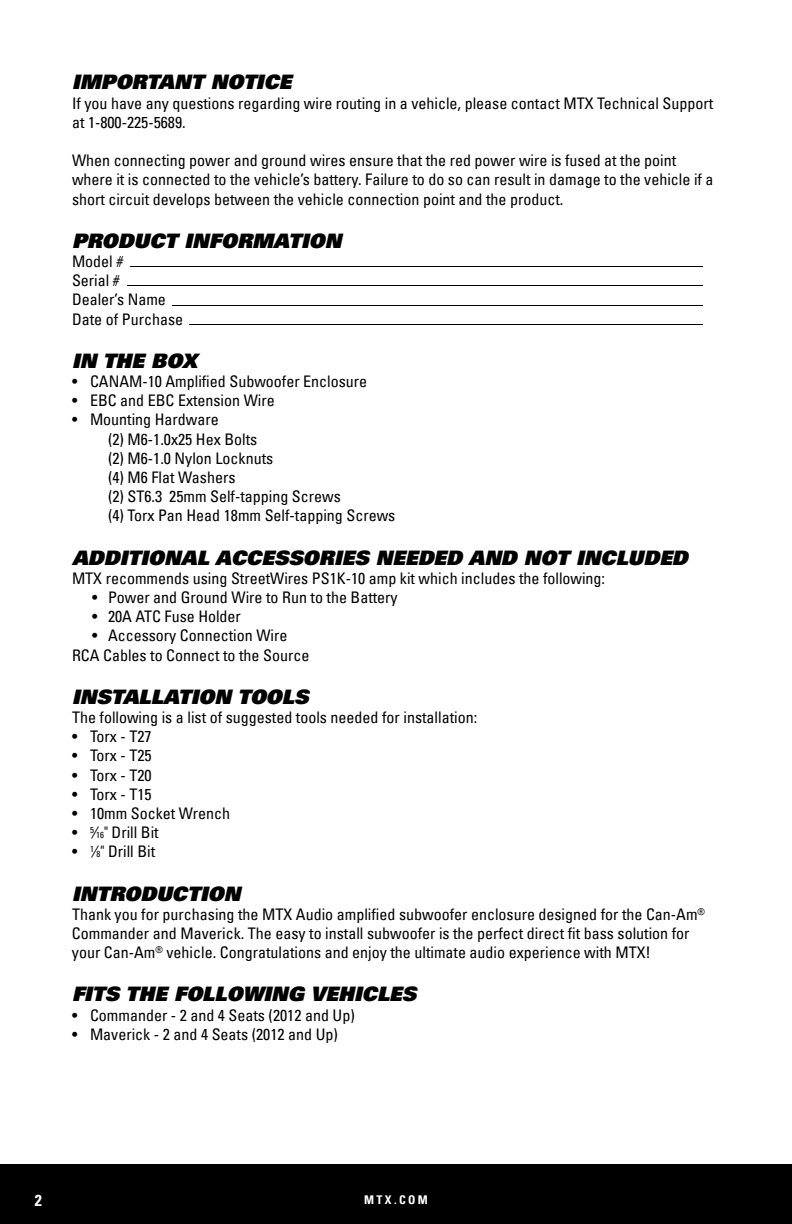
<style>
.page{position:relative;width:792px;height:1224px;background:#fff}
.page>*{position:absolute;margin:0;border:0;box-sizing:border-box;transform-origin:0 0}
.t1{font:italic 900 20px "Univers LT";color:#000}
.t2{font:condensed 16px/19.2px "Univers LT";color:#000}
.t3{font:700 condensed 16px "Univers LT";color:#fff}
.t4{font:700 condensed 12px "Univers LT";letter-spacing:.2em;color:#fff}
.s1{font-size:8.8px}
</style>
<div class="page">
<div style="left:0;top:1165px;width:792px;height:59px;background:#000"></div>
<hr style="left:131px;top:266px;width:572px;height:1px;background:#000">
<hr style="left:127px;top:285px;width:576px;height:1px;background:#000">
<hr style="left:172px;top:305px;width:531px;height:1px;background:#000">
<hr style="left:189px;top:324px;width:514px;height:1px;background:#000">
<p class="t1" style="left:72px;top:69px;width:221px">IMPORTANT NOTICE</p>
<p class="t2" style="left:72px;top:93px;width:643px">If you have any questions regarding wire routing in a vehicle, please contact MTX Technical Support at 1-800-225-5689.</p>
<p class="t2" style="left:72px;top:151px;width:643px">When connecting power and ground wires ensure that the red power wire is fused at the point where it is connected to the vehicle’s battery. Failure to do so can result in damage to the vehicle if a short circuit develops between the vehicle connection point and the product.</p>
<p class="t1" style="left:72px;top:228px;width:271px">PRODUCT INFORMATION</p>
<p class="t2" style="left:72px;top:252px;width:113px">Model #<br>Serial #<br>Dealer’s Name<br>Date of Purchase</p>
<p class="t1" style="left:72px;top:348px;width:127px">IN THE BOX</p>
<p class="t2" style="left:72px;top:372px;width:297px">• CANAM-10 Amplified Subwoofer Enclosure</p>
<p class="t2" style="left:72px;top:391px;width:204px">• EBC and EBC Extension Wire</p>
<p class="t2" style="left:108px;top:410px;width:289px;text-indent:-36px">• Mounting Hardware<br>(2) M6-1.0x25 Hex Bolts<br>(2) M6-1.0 Nylon Locknuts<br>(4) M6 Flat Washers<br>(2) ST6.3 25mm Self-tapping Screws<br>(4) Torx Pan Head 18mm Self-tapping Screws</p>
<p class="t1" style="left:72px;top:544px;width:617px">ADDITIONAL ACCESSORIES NEEDED AND NOT INCLUDED</p>
<p class="t2" style="left:72px;top:568px;width:535px">MTX recommends using StreetWires PS1K-10 amp kit which includes the following:</p>
<p class="t2" style="left:92px;top:588px;width:307px">• Power and Ground Wire to Run to the Battery</p>
<p class="t2" style="left:92px;top:607px;width:150px">• 20A ATC Fuse Holder</p>
<p class="t2" style="left:72px;top:626px;width:239px;text-align:center">• Accessory Connection Wire<br>RCA Cables to Connect to the Source</p>
<p class="t1" style="left:72px;top:684px;width:238px">INSTALLATION TOOLS</p>
<p class="t2" style="left:72px;top:708px;width:407px">The following is a list of suggested tools needed for installation:</p>
<p class="t2" style="left:72px;top:727px;width:81px">• Torx - T27</p>
<p class="t2" style="left:72px;top:746px;width:81px">• Torx - T25</p>
<p class="t2" style="left:72px;top:765px;width:81px">• Torx - T20</p>
<p class="t2" style="left:72px;top:784px;width:81px">• Torx - T15</p>
<p class="t2" style="left:72px;top:804px;width:160px">• 10mm Socket Wrench</p>
<p class="t2" style="left:72px;top:823px;width:88px">• <sup>5</sup>⁄<span class="s1">16</span>" Drill Bit</p>
<p class="t2" style="left:72px;top:842px;width:85px">• <sup>1</sup>⁄<span class="s1">8</span>" Drill Bit</p>
<p class="t1" style="left:72px;top:880px;width:170px">INTRODUCTION</p>
<p class="t2" style="left:72px;top:904px;width:635px">Thank you for purchasing the MTX Audio amplified subwoofer enclosure designed for the Can-Am<sup>®<br></sup>Commander and Maverick. The easy to install subwoofer is the perfect direct fit bass solution for your Can-Am<sup>®</sup> vehicle. Congratulations and enjoy the ultimate audio experience with MTX!</p>
<p class="t1" style="left:72px;top:981px;width:346px">FITS THE FOLLOWING VEHICLES</p>
<p class="t2" style="left:72px;top:1005px;width:284px">• Commander - 2 and 4 Seats (2012 and Up)</p>
<p class="t2" style="left:72px;top:1024px;width:267px">• Maverick - 2 and 4 Seats (2012 and Up)</p>
<p class="t3" style="left:35px;top:1190px;width:9px">2</p>
<p class="t4" style="left:364px;top:1193px;width:65px">MTX.COM</p>
</div>
